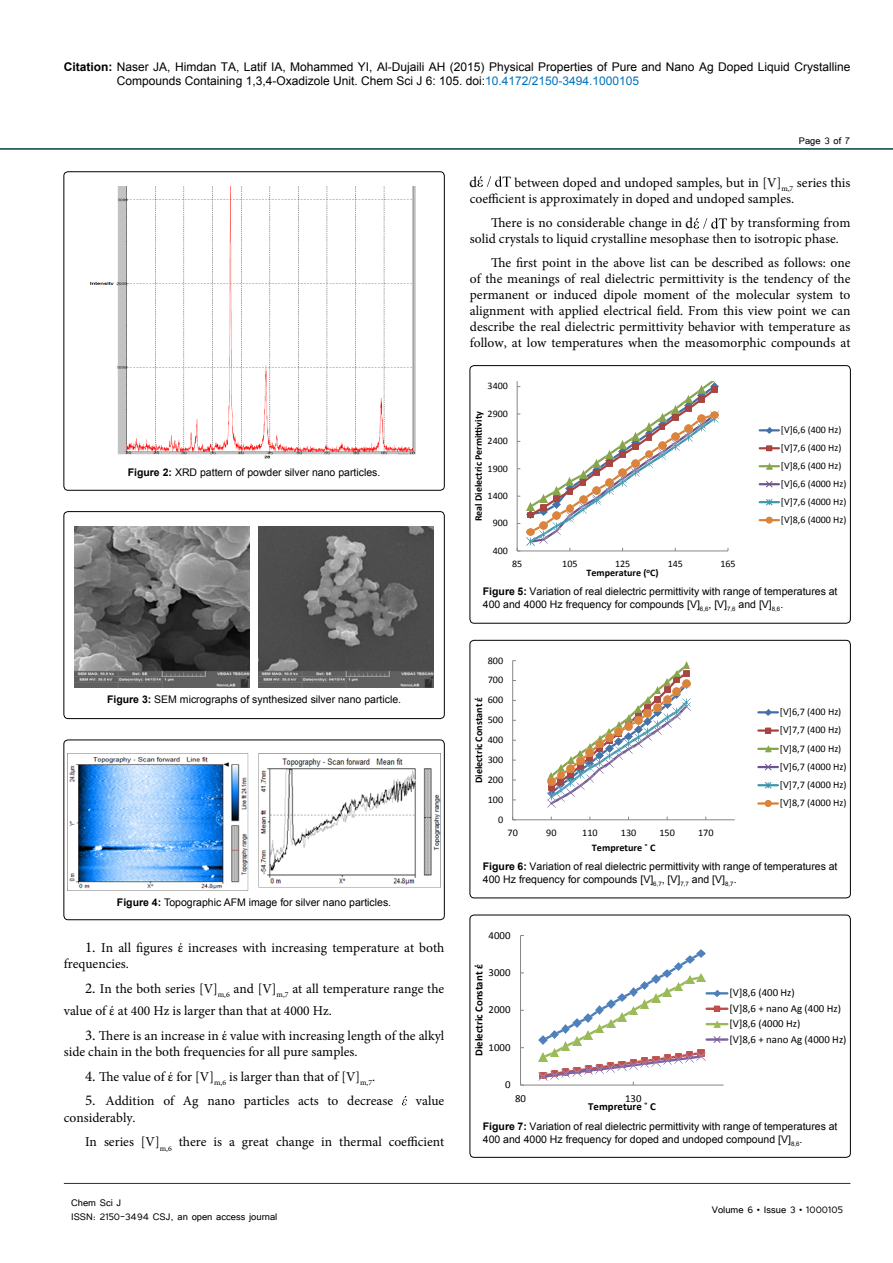
<style>
.page{position:relative;width:893px;height:1263px;background:#fff}
.page>*{position:absolute;margin:0;border:0;box-sizing:border-box;transform-origin:0 0}
.t1{font:15px "Times New Roman";color:#000}
.List_Paragraph{font:13.5px/15.9px "Minion Pro";color:#000}
.t2{font:12px/14.4px "Arial";color:#000}
.t3{font:12px/14.4px "Tunga";color:#000}
.t4{font:10.8px/15.5px "Calibri";color:#000}
.t5{font:700 10.8px "Calibri";color:#000}
.t6{font:10.5px/12.6px "Arial";color:#000}
.t7{font:700 10.2px "Calibri";color:#000}
.t8{font:10.05px/18.3px "Calibri";color:#000}
.t9{font:700 10.05px "Calibri";color:#000}
.t10{font:9.9px/18px "Calibri";color:#000}
.t11{font:700 9.9px "Calibri";color:#000}
.s1{font-weight:700}
.s2{color:#0072bc}
.s3{font-size:15px}
</style>
<div class="page">
<hr style="left:0;top:148px;width:893px;height:2px;background:#004440">
<hr style="left:64px;top:1183px;width:786px;height:1px;background:#004440">
<svg style="left:477px;top:176px;width:34px;height:11px"></svg>
<svg style="left:694px;top:218px;width:33px;height:11px"></svg>
<svg style="left:402px;top:1096px;width:5px;height:9px"></svg>
<div style="left:64px;top:172px;width:380px;height:318px;border:1px solid #000;border-radius:4px"></div>
<img style="left:90px;top:186px;width:326px;height:273px">
<div style="left:64px;top:512px;width:380px;height:207px;border:1px solid #000;border-radius:4px"></div>
<img style="left:75px;top:527px;width:358px;height:160px">
<div style="left:64px;top:740px;width:380px;height:180px;border:1px solid #000;border-radius:4px"></div>
<img style="left:68px;top:753px;width:372px;height:137px">
<div style="left:470px;top:366px;width:380px;height:257px;border:1px solid #000;border-radius:4px"></div>
<hr style="left:517px;top:381px;width:1px;height:170px;background:#868686">
<hr style="left:517px;top:551px;width:211px;height:1px;background:#868686">
<svg style="left:526px;top:381px;width:193px;height:170px"></svg>
<svg style="left:760px;top:427px;width:19px;height:7px"></svg>
<svg style="left:760px;top:445px;width:19px;height:6px"></svg>
<svg style="left:760px;top:463px;width:19px;height:7px"></svg>
<svg style="left:760px;top:481px;width:19px;height:7px"></svg>
<svg style="left:760px;top:499px;width:19px;height:7px"></svg>
<svg style="left:760px;top:517px;width:19px;height:6px"></svg>
<div style="left:766px;top:517px;width:7px;height:6px;border:1px solid #da8137;border-radius:50%"></div>
<div style="left:470px;top:640px;width:380px;height:258px;border:1px solid #000;border-radius:4px"></div>
<hr style="left:512px;top:661px;width:1px;height:159px;background:#868686">
<hr style="left:513px;top:819px;width:222px;height:1px;background:#868686">
<svg style="left:547px;top:662px;width:143px;height:145px"></svg>
<hr style="left:758px;top:711px;width:20px;height:2px;background:#416fa6">
<svg style="left:764px;top:709px;width:8px;height:7px"></svg>
<hr style="left:758px;top:729px;width:20px;height:3px;background:#a8423f">
<svg style="left:765px;top:728px;width:6px;height:5px"></svg>
<hr style="left:758px;top:748px;width:20px;height:2px;background:#86a44a">
<svg style="left:765px;top:745px;width:7px;height:8px"></svg>
<hr style="left:758px;top:766px;width:20px;height:2px;background:#6e548d">
<svg style="left:764px;top:763px;width:8px;height:8px"></svg>
<hr style="left:758px;top:784px;width:20px;height:2px;background:#3d96ae">
<svg style="left:764px;top:782px;width:8px;height:7px"></svg>
<hr style="left:758px;top:802px;width:20px;height:3px;background:#da8137">
<div style="left:765px;top:800px;width:7px;height:7px;border:1px solid #da8137;border-radius:50%"></div>
<div style="left:470px;top:915px;width:380px;height:242px;border:1px solid #000;border-radius:4px"></div>
<hr style="left:520px;top:935px;width:1px;height:150px;background:#868686">
<hr style="left:520px;top:1085px;width:204px;height:1px;background:#868686">
<svg style="left:539px;top:949px;width:166px;height:136px"></svg>
<hr style="left:707px;top:992px;width:20px;height:2px;background:#4a7ebb">
<svg style="left:713px;top:990px;width:8px;height:7px"></svg>
<hr style="left:707px;top:1007px;width:20px;height:3px;background:#be4b48">
<svg style="left:714px;top:1006px;width:6px;height:6px"></svg>
<hr style="left:707px;top:1023px;width:20px;height:2px;background:#98b954">
<svg style="left:714px;top:1020px;width:7px;height:8px"></svg>
<hr style="left:707px;top:1038px;width:20px;height:3px;background:#7d60a0">
<svg style="left:713px;top:1036px;width:8px;height:7px"></svg>
<p class="t2" style="left:117px;top:60px;width:735px;text-indent:-53px"><span class="s1">Citation:</span> Naser JA, Himdan TA, Latif IA, Mohammed YI, Al-Dujaili AH (2015) Physical Properties of Pure and Nano Ag Doped Liquid Crystalline<br>Compounds Containing 1,3,4-Oxadizole Unit. Chem Sci J 6: 105. doi:<span class="s2">10.4172/2150-3494.1000105</span></p>
<p class="t3" style="left:799px;top:133px;width:53px">Page 3 of 7</p>
<p class="t1" style="left:469px;top:172px;width:9px">d</p>
<p class="List_Paragraph" style="left:470px;top:175px;width:382px;text-indent:45px">between doped and undoped samples, but in [V]<sub>m,7</sub> series this coefficient is approximately in doped and undoped samples.</p>
<p class="List_Paragraph" style="left:491px;top:215px;width:193px">There is no considerable change in</p>
<p class="t1" style="left:686px;top:213px;width:9px">d</p>
<p class="List_Paragraph" style="left:470px;top:215px;width:382px;text-indent:261px">by transforming from solid crystals to liquid crystalline mesophase then to isotropic phase.</p>
<p class="List_Paragraph" style="left:470px;top:255px;width:382px;text-align:justify;text-indent:21px">The first point in the above list can be described as follows: one of the meanings of real dielectric permittivity is the tendency of the permanent or induced dipole moment of the molecular system to alignment with applied electrical field. From this view point we can describe the real dielectric permittivity behavior with temperature as follow, at low temperatures when the measomorphic compounds at</p>
<p class="t6" style="left:128px;top:466px;width:254px"><span class="s1">Figure 2:</span> XRD pattern of powder silver nano particles.</p>
<p class="t6" style="left:107px;top:693px;width:296px"><span class="s1">Figure 3:</span> SEM micrographs of synthesized silver nano particle.</p>
<p class="t6" style="left:117px;top:896px;width:276px"><span class="s1">Figure 4:</span> Topographic AFM image for silver nano particles.</p>
<p class="List_Paragraph" style="left:64px;top:939px;width:382px;text-indent:21px"><span class="s3">1.</span> In all figures έ increases with increasing temperature at both frequencies.</p>
<p class="List_Paragraph" style="left:64px;top:977px;width:382px;line-height:22.2px;text-indent:21px"><span class="s3">2.</span> In the both series [V]<sub>m,6</sub> and [V]<sub>m,7</sub> at all temperature range the value of έ at 400 Hz is larger than that at 4000 Hz.</p>
<p class="List_Paragraph" style="left:64px;top:1027px;width:382px;text-indent:21px"><span class="s3">3.</span> There is an increase in έ value with increasing length of the alkyl side chain in the both frequencies for all pure samples.</p>
<p class="List_Paragraph" style="left:85px;top:1068px;width:292px"><span class="s3">4.</span> The value of έ for [V]<sub>m,6</sub> is larger than that of [V]<sub>m,7</sub>.</p>
<p class="List_Paragraph" style="left:85px;top:1093px;width:310px"><span class="s3">5.</span> Addition of Ag nano particles acts to decrease</p>
<p class="List_Paragraph" style="left:416px;top:1093px;width:30px">value</p>
<p class="List_Paragraph" style="left:64px;top:1109px;width:73px">considerably.</p>
<p class="List_Paragraph" style="left:85px;top:1134px;width:361px">In series [V]<sub>m,6</sub> there is a great change in thermal coefficient</p>
<p class="t3" style="left:71px;top:1195px;width:208px">Chem Sci J<br>ISSN: 2150-3494 CSJ, an open access journal</p>
<p class="t10" style="left:488px;top:377px;width:22px">3400</p>
<p class="t10" style="left:488px;top:405px;width:22px">2900</p>
<p class="t9" style="left:472px;top:521px;width:111px;rotate:-90deg">Real Dielectric Permittivity</p>
<p class="t10" style="left:488px;top:432px;width:22px">2400</p>
<p class="t10" style="left:488px;top:459px;width:22px">1900</p>
<p class="t10" style="left:488px;top:487px;width:22px">1400</p>
<p class="t10" style="left:493px;top:514px;width:17px">900</p>
<p class="t10" style="left:493px;top:541px;width:17px">400</p>
<p class="t10" style="left:512px;top:554px;width:12px">85</p>
<p class="t10" style="left:562px;top:554px;width:17px">105</p>
<p class="t10" style="left:615px;top:554px;width:17px">125</p>
<p class="t10" style="left:668px;top:554px;width:17px">145</p>
<p class="t10" style="left:720px;top:554px;width:17px">165</p>
<p class="t11" style="left:587px;top:566px;width:73px">Temperature (<sup>o</sup>C)</p>
<p class="t10" style="left:781px;top:421px;width:67px">[V]6,6 (400 Hz) [V]7,6 (400 Hz) [V]8,6 (400 Hz) [V]6,6 (4000 Hz) [V]7,6 (4000 Hz) [V]8,6 (4000 Hz)</p>
<p class="t6" style="left:483px;top:585px;width:356px"><span class="s1">Figure 5:</span> Variation of real dielectric permittivity with range of temperatures at<br>400 and 4000 Hz frequency for compounds [V]<sub>6,6</sub>, [V]<sub>7,6</sub> and [V]<sub>8,6</sub>.</p>
<p class="t8" style="left:488px;top:651px;width:17px">800</p>
<p class="t8" style="left:488px;top:671px;width:17px">700</p>
<p class="t8" style="left:488px;top:691px;width:17px">600</p>
<p class="t7" style="left:472px;top:783px;width:88px;rotate:-90deg">Dielectric Constant έ</p>
<p class="t8" style="left:488px;top:711px;width:17px">500</p>
<p class="t8" style="left:488px;top:731px;width:17px">400</p>
<p class="t8" style="left:488px;top:750px;width:17px">300</p>
<p class="t8" style="left:488px;top:770px;width:17px">200</p>
<p class="t8" style="left:488px;top:790px;width:17px">100</p>
<p class="t8" style="left:498px;top:810px;width:7px">0</p>
<p class="t8" style="left:507px;top:823px;width:12px">70</p>
<p class="t8" style="left:546px;top:823px;width:12px">90</p>
<p class="t8" style="left:582px;top:823px;width:17px">110</p>
<p class="t8" style="left:621px;top:823px;width:17px">130</p>
<p class="t8" style="left:659px;top:823px;width:17px">150</p>
<p class="t8" style="left:698px;top:823px;width:17px">170</p>
<p class="t9" style="left:592px;top:841px;width:65px">Tempreture ˚ C</p>
<p class="t8" style="left:780px;top:703px;width:68px">[V]6,7 (400 Hz) [V]7,7 (400 Hz) [V]8,7 (400 Hz) [V]6,7 (4000 Hz) [V]7,7 (4000 Hz) [V]8,7 (4000 Hz)</p>
<p class="t6" style="left:483px;top:860px;width:356px"><span class="s1">Figure 6:</span> Variation of real dielectric permittivity with range of temperatures at<br>400 Hz frequency for compounds [V]<sub>6,7</sub>, [V]<sub>7,7</sub> and [V]<sub>8,7</sub>.</p>
<p class="t4" style="left:489px;top:927px;width:23px">4000</p>
<p class="t5" style="left:472px;top:1056px;width:93px;rotate:-90deg">Dielectric Constant έ</p>
<p class="t4" style="left:489px;top:965px;width:23px">3000</p>
<p class="t4" style="left:489px;top:1002px;width:23px">2000</p>
<p class="t4" style="left:489px;top:1039px;width:23px">1000</p>
<p class="t4" style="left:505px;top:1077px;width:7px">0</p>
<p class="t4" style="left:515px;top:1091px;width:12px">80</p>
<p class="t4" style="left:625px;top:1091px;width:18px">130</p>
<p class="t5" style="left:588px;top:1100px;width:69px">Tempreture ˚ C</p>
<p class="t4" style="left:730px;top:985px;width:119px">[V]8,6 (400 Hz)<br>[V]8,6 + nano Ag (400 Hz) [V]8,6 (4000 Hz)<br>[V]8,6 + nano Ag (4000 Hz)</p>
<p class="t6" style="left:483px;top:1120px;width:356px"><span class="s1">Figure 7:</span> Variation of real dielectric permittivity with range of temperatures at<br>400 and 4000 Hz frequency for doped and undoped compound [V]<sub>8,6</sub>.</p>
<p class="t3" style="left:712px;top:1202px;width:133px">Volume 6 • Issue 3 • 1000105</p>
</div>
